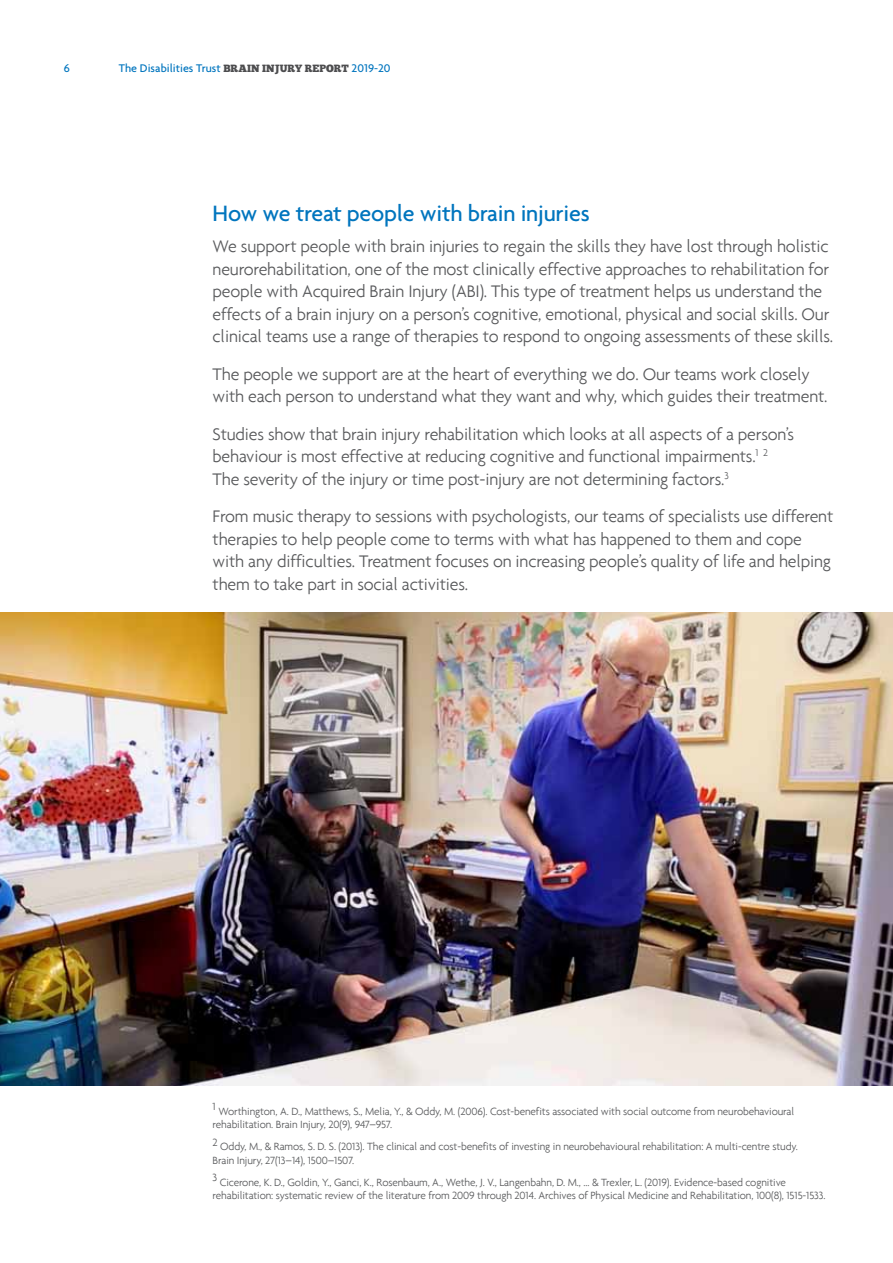
<style>
.page{position:relative;width:893px;height:1263px;background:#fff}
.page>*{position:absolute;margin:0;border:0;box-sizing:border-box;transform-origin:0 0}
.t1{font:500 24px "Agenda";letter-spacing:-.01em;color:#0075be}
.t2{font:300 18px/22.5px "Agenda";letter-spacing:-.01em;color:#58595b}
.t3{font:500 12px "Agenda";color:#0075be}
.t4{font:300 11.25px/13.5px "Agenda";letter-spacing:-.01em;color:#58595b}
.s1{font-family:"Chunk Five";font-weight:400;font-size:10.5px;color:#4d4d4f}
</style>
<div class="page">
<img style="left:0;top:612px;width:893px;height:473px">
<p class="t3" style="left:64px;top:61px;width:8px">6</p>
<p class="t3" style="left:119px;top:61px;width:273px">The Disabilities Trust <span class="s1">BRAIN INJURY REPORT</span> 2019-20</p>
<h1 class="t1" style="left:213px;top:199px;width:379px">How we treat people with brain injuries</h1>
<p class="t2" style="left:213px;top:235px;width:622px">We support people with brain injuries to regain the skills they have lost through holistic neurorehabilitation, one of the most clinically effective approaches to rehabilitation for people with Acquired Brain Injury (ABI). This type of treatment helps us understand the effects of a brain injury on a person’s cognitive, emotional, physical and social skills. Our clinical teams use a range of therapies to respond to ongoing assessments of these skills.</p>
<p class="t2" style="left:213px;top:362px;width:616px">The people we support are at the heart of everything we do. Our teams work closely with each person to understand what they want and why, which guides their treatment.</p>
<p class="t2" style="left:213px;top:422px;width:583px">Studies show that brain injury rehabilitation which looks at all aspects of a person’s behaviour is most effective at reducing cognitive and functional impairments.<sup>1</sup> <sup>2<br></sup>The severity of the injury or time post-injury are not determining factors.<sup>3</sup></p>
<p class="t2" style="left:213px;top:505px;width:622px">From music therapy to sessions with psychologists, our teams of specialists use different therapies to help people come to terms with what has happened to them and cope with any difficulties. Treatment focuses on increasing people’s quality of life and helping them to take part in social activities.</p>
<p class="t4" style="left:213px;top:1104px;width:583px">1 Worthington, A. D., Matthews, S., Melia, Y., &amp; Oddy, M. (2006). Cost-benefits associated with social outcome from neurobehavioural rehabilitation. Brain Injury, 20(9), 947–957.</p>
<p class="t4" style="left:213px;top:1140px;width:587px">2 Oddy, M., &amp; Ramos, S. D. S. (2013). The clinical and cost-benefits of investing in neurobehavioural rehabilitation: A multi-centre study.<br>Brain Injury, 27(13–14), 1500–1507.</p>
<p class="t4" style="left:213px;top:1175px;width:614px">3 Cicerone, K. D., Goldin, Y., Ganci, K., Rosenbaum, A., Wethe, J. V., Langenbahn, D. M., ... &amp; Trexler, L. (2019). Evidence-based cognitive rehabilitation: systematic review of the literature from 2009 through 2014. Archives of Physical Medicine and Rehabilitation, 100(8), 1515-1533.</p>
</div>
